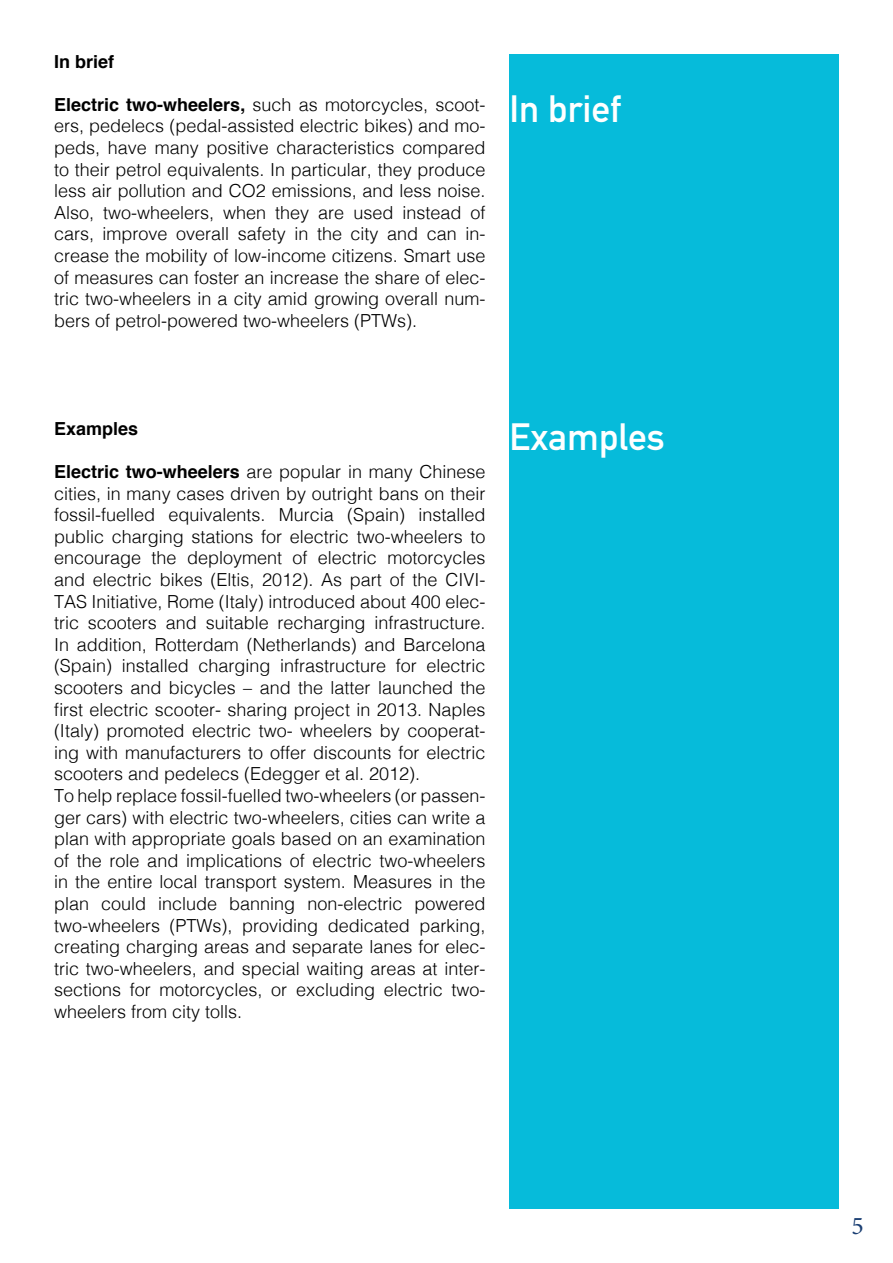
<style>
.page{position:relative;width:893px;height:1263px;background:#fff}
.page>*{position:absolute;margin:0;border:0;box-sizing:border-box;transform-origin:0 0}
.t1{font:700 37.5px "DIN Alternate";color:#fff}
.t2{font:25.5px "Minion Pro";color:#1b3f73}
.t3{font:300 18px/21.6px "Helvetica";color:#000;text-align:justify}
.t4{font:700 18px "Helvetica";color:#000}
.s1{font-weight:700}
</style>
<div class="page">
<div style="left:509px;top:54px;width:330px;height:1155px;background:#06bbda"></div>
<p class="t4" style="left:54px;top:47px;width:62px">In brief</p>
<p class="t3" style="left:54px;top:92px;width:433px"><span class="s1">Electric two-wheelers,</span> such as motorcycles, scoot&shy;ers, pedelecs (pedal-assisted electric bikes) and mo&shy;peds, have many positive characteristics compared to their petrol equivalents. In particular, they produce less air pollution and CO2 emissions, and less noise.<br>Also, two-wheelers, when they are used instead of cars, improve overall safety in the city and can in&shy;crease the mobility of low-income citizens. Smart use of measures can foster an increase the share of elec&shy;tric two-wheelers in a city amid growing overall num&shy;bers of petrol-powered two-wheelers (PTWs).</p>
<h1 class="t1" style="left:509px;top:81px;width:113px">In brief</h1>
<p class="t4" style="left:54px;top:414px;width:86px">Examples</p>
<p class="t3" style="left:54px;top:459px;width:433px;text-align:left"><span class="s1">Electric two-wheelers</span> are popular in many Chinese cities, in many cases driven by outright bans on their fossil-fuelled equivalents. Murcia (Spain) installed public charging stations for electric two-wheelers to encourage the deployment of electric motorcycles and electric bikes (Eltis, 2012). As part of the CIVI-TAS Initiative, Rome (Italy) introduced about 400 elec&shy;tric scooters and suitable recharging infrastructure.<br>In addition, Rotterdam (Netherlands) and Barcelona (Spain) installed charging infrastructure for electric scooters and bicycles – and the latter launched the first electric scooter- sharing project in 2013. Naples (Italy) promoted electric two- wheelers by cooperat&shy;ing with manufacturers to offer discounts for electric scooters and pedelecs (Edegger et al. 2012).<br>To help replace fossil-fuelled two-wheelers (or passen&shy;ger cars) with electric two-wheelers, cities can write a plan with appropriate goals based on an examination of the role and implications of electric two-wheelers in the entire local transport system. Measures in the plan could include banning non-electric powered two-wheelers (PTWs), providing dedicated parking, creating charging areas and separate lanes for elec&shy;tric two-wheelers, and special waiting areas at inter&shy;sections for motorcycles, or excluding electric two&shy;wheelers from city tolls.</p>
<h1 class="t1" style="left:509px;top:409px;width:157px">Examples</h1>
<h2 class="t2" style="left:851px;top:1208px;width:14px">5</h2>
</div>
